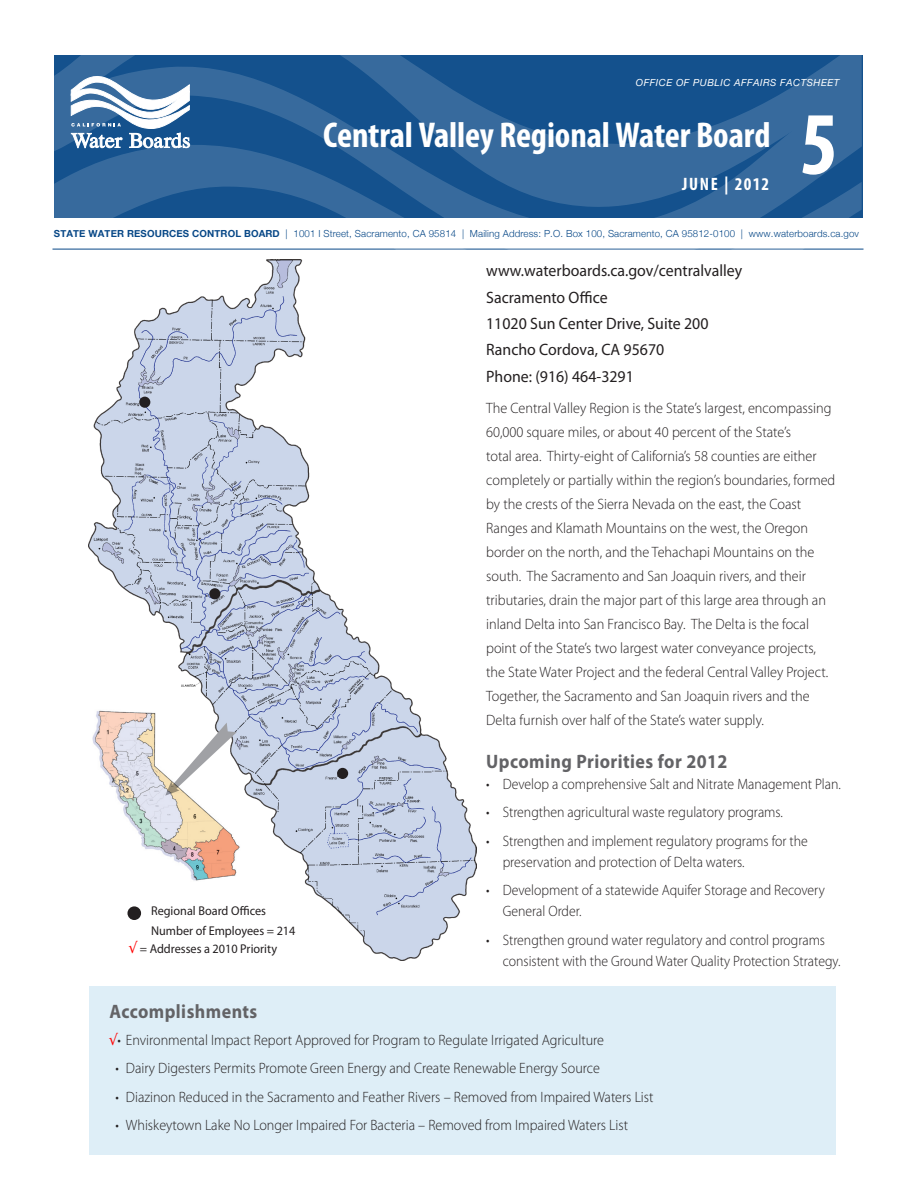
<style>
.page{position:relative;width:918px;height:1188px;background:#fff}
.page>*{position:absolute;margin:0;border:0;box-sizing:border-box;transform-origin:0 0}
._1_HEADING{font:700 condensed 90px "Myriad Pro";color:#fff}
._1_HEADING-2{font:700 condensed 36px "Myriad Pro";letter-spacing:-.005em;color:#fff}
.Heading_13pt__gray_7{font:700 19.5px "Myriad Pro";letter-spacing:.025em;color:#636366;scale:.92 1}
._2_SUBHEAD_page1{font:700 condensed 18px "Myriad Pro";letter-spacing:.085em;color:#fff}
.Body_text_Regional{font:16.5px "Myriad Pro";color:#231f20;scale:.96 1}
.Body_text_Regional_M{font:300 15px/24px "Myriad Pro";color:#231f20;scale:.95 1}
.Body_text_Tab__regio{font:300 15px/21px "Myriad Pro";color:#231f20;scale:.92 1}
.Body_text_Regional_N{font:12.75px "Myriad Pro";color:#231f20;scale:.96 1}
.t1{font:300 9.75px "Helvetica Neue";letter-spacing:.015em;color:#084887}
.t2{font:italic 9.75px "Helvetica Neue";letter-spacing:.05em;color:#fff}
.s1{font-weight:700}
.s2{color:#f00}
</style>
<div class="page">
<hr style="left:52px;top:249px;width:812px;height:1px;background:#084887">
<svg style="left:54px;top:209px;width:808px;height:51px"></svg>
<svg style="left:54px;top:55px;width:808px;height:154px;background:#255d95"></svg>
<svg style="left:71px;top:66px;width:119px;height:82px"></svg>
<img style="left:88px;top:260px;width:389px;height:700px">
<div style="left:127px;top:906px;width:14px;height:14px;background:#231f20;border-radius:50%"></div>
<div style="left:209px;top:588px;width:11px;height:11px;background:#231f20;border-radius:50%"></div>
<div style="left:139px;top:397px;width:11px;height:11px;background:#231f20;border-radius:50%"></div>
<div style="left:337px;top:768px;width:11px;height:11px;background:#231f20;border-radius:50%"></div>
<img style="left:92px;top:709px;width:149px;height:173px">
<div style="left:89px;top:986px;width:747px;height:169px;background:#deeef7"></div>
<p class="t2" style="left:636px;top:77px;width:205px">OFFICE OF PUBLIC AFFAIRS FACTSHEET</p>
<p class="_1_HEADING-2" style="left:323px;top:115px;width:449px">Central Valley Regional Water Board</p>
<p class="_2_SUBHEAD_page1" style="left:682px;top:175px;width:88px">JUNE | 2012</p>
<p class="_1_HEADING" style="left:800px;top:94px;width:40px">5</p>
<p class="t1" style="left:54px;top:228px;width:807px"><span class="s1">STATE WATER RESOURCES CONTROL BOARD</span> | 1001 I Street, Sacramento, CA 95814 | Mailing Address: P.O. Box 100, Sacramento, CA 95812-0100 | www.waterboards.ca.gov</p>
<p class="Body_text_Regional" style="left:486px;top:260px;width:268px">www.waterboards.ca.gov/centralvalley</p>
<p class="Body_text_Regional" style="left:486px;top:287px;width:128px">Sacramento Office</p>
<p class="Body_text_Regional" style="left:486px;top:313px;width:233px">11020 Sun Center Drive, Suite 200</p>
<p class="Body_text_Regional" style="left:486px;top:340px;width:187px">Rancho Cordova, CA 95670</p>
<p class="Body_text_Regional" style="left:486px;top:366px;width:155px">Phone: (916) 464-3291</p>
<p class="Body_text_Regional_M" style="left:486px;top:396px;width:369px">The Central Valley Region is the State’s largest, encompassing 60,000 square miles, or about 40 percent of the State’s<br>total area. Thirty-eight of California’s 58 counties are either completely or partially within the region’s boundaries, formed by the crests of the Sierra Nevada on the east, the Coast Ranges and Klamath Mountains on the west, the Oregon border on the north, and the Tehachapi Mountains on the south. The Sacramento and San Joaquin rivers, and their tributaries, drain the major part of this large area through an inland Delta into San Francisco Bay. The Delta is the focal point of the State’s two largest water conveyance projects, the State Water Project and the federal Central Valley Project.<br>Together, the Sacramento and San Joaquin rivers and the Delta furnish over half of the State’s water supply.</p>
<p class="Body_text_Regional_N" style="left:151px;top:903px;width:121px">Regional Board Offices</p>
<p class="Body_text_Regional_N" style="left:151px;top:923px;width:152px">Number of Employees = 214</p>
<p class="Body_text_Regional_N" style="left:129px;top:941px;width:155px"><span class="s2">√</span> = Addresses a 2010 Priority</p>
<p class="Heading_13pt__gray_7" style="left:109px;top:999px;width:162px">Accomplishments</p>
<p class="Heading_13pt__gray_7" style="left:486px;top:748px;width:264px">Upcoming Priorities for 2012</p>
<p class="Body_text_Tab__regio" style="left:486px;top:774px;width:387px">• Develop a comprehensive Salt and Nitrate Management Plan.</p>
<p class="Body_text_Tab__regio" style="left:486px;top:802px;width:324px">• Strengthen agricultural waste regulatory programs.</p>
<p class="Body_text_Tab__regio" style="left:503px;top:831px;width:333px;text-indent:-16px">• Strengthen and implement regulatory programs for the preservation and protection of Delta waters.</p>
<p class="Body_text_Tab__regio" style="left:503px;top:880px;width:352px;text-indent:-16px">• Development of a statewide Aquifer Storage and Recovery<br>General Order.</p>
<p class="Body_text_Tab__regio" style="left:503px;top:930px;width:369px;text-indent:-16px">• Strengthen ground water regulatory and control programs consistent with the Ground Water Quality Protection Strategy.</p>
<p class="Body_text_Tab__regio" style="left:109px;top:1030px;width:539px"><span class="s2">√</span>• Environmental Impact Report Approved for Program to Regulate Irrigated Agriculture</p>
<p class="Body_text_Tab__regio" style="left:115px;top:1058px;width:528px">• Dairy Digesters Permits Promote Green Energy and Create Renewable Energy Source</p>
<p class="Body_text_Tab__regio" style="left:115px;top:1087px;width:586px">• Diazinon Reduced in the Sacramento and Feather Rivers – Removed from Impaired Waters List</p>
<p class="Body_text_Tab__regio" style="left:115px;top:1115px;width:559px">• Whiskeytown Lake No Longer Impaired For Bacteria – Removed from Impaired Waters List</p>
</div>
